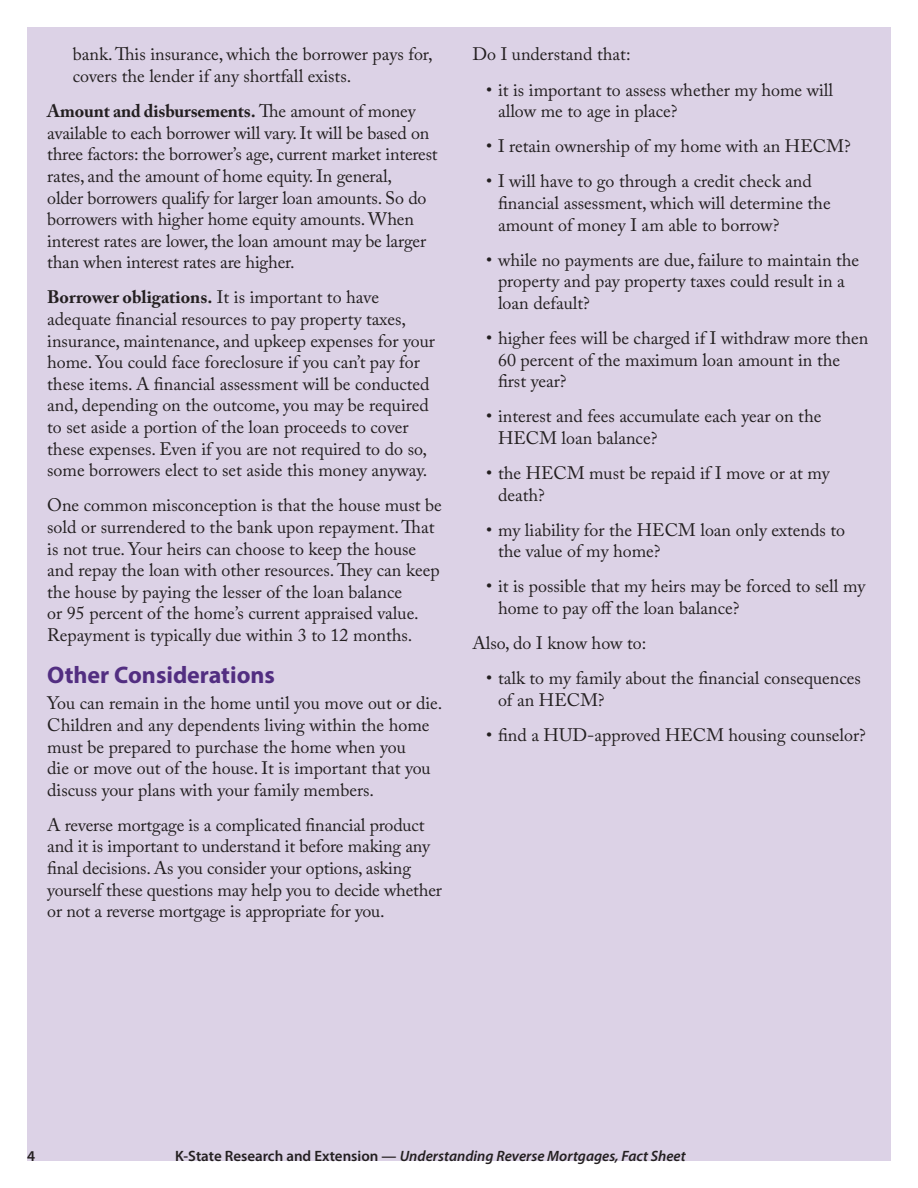
<style>
.page{position:relative;width:918px;height:1188px;background:#fff}
.page>*{position:absolute;margin:0;border:0;box-sizing:border-box;transform-origin:0 0}
.Headers{font:700 24px "Myriad Pro";color:#522e81}
.BodyText{font:18px/21.6px "Adobe Caslon Pro";color:#231f20}
.t1{font:italic 600 15px "Myriad Pro";color:#231f20}
.t2{font:600 15px "Myriad Pro";color:#231f20}
.s1{font-weight:700}
.s2{font-style:normal}
</style>
<div class="page">
<div style="left:27px;top:27px;width:864px;height:1134px;background:#dcd2e6"></div>
<p class="BodyText" style="left:73px;top:43px;width:361px">bank. This insurance, which the borrower pays for, covers the lender if any shortfall exists.</p>
<p class="BodyText" style="left:47px;top:100px;width:392px"><span class="s1">Amount and disbursements.</span> The amount of money available to each borrower will vary. It will be based on three factors: the borrower’s age, current market interest rates, and the amount of home equity. In general,<br>older borrowers qualify for larger loan amounts. So do borrowers with higher home equity amounts. When interest rates are lower, the loan amount may be larger than when interest rates are higher.</p>
<p class="BodyText" style="left:47px;top:286px;width:389px"><span class="s1">Borrower obligations.</span> It is important to have adequate financial resources to pay property taxes, insurance, maintenance, and upkeep expenses for your home. You could face foreclosure if you can’t pay for these items. A financial assessment will be conducted and, depending on the outcome, you may be required to set aside a portion of the loan proceeds to cover these expenses. Even if you are not required to do so, some borrowers elect to set aside this money anyway.</p>
<p class="BodyText" style="left:47px;top:494px;width:396px">One common misconception is that the house must be sold or surrendered to the bank upon repayment. That is not true. Your heirs can choose to keep the house and repay the loan with other resources. They can keep the house by paying the lesser of the loan balance<br>or 95 percent of the home’s current appraised value.<br>Repayment is typically due within 3 to 12 months.</p>
<p class="Headers" style="left:47px;top:660px;width:229px">Other Considerations</p>
<p class="BodyText" style="left:47px;top:692px;width:397px">You can remain in the home until you move out or die.<br>Children and any dependents living within the home must be prepared to purchase the home when you<br>die or move out of the house. It is important that you discuss your plans with your family members.</p>
<p class="BodyText" style="left:47px;top:814px;width:396px">A reverse mortgage is a complicated financial product and it is important to understand it before making any final decisions. As you consider your options, asking yourself these questions may help you to decide whether or not a reverse mortgage is appropriate for you.</p>
<p class="BodyText" style="left:472px;top:43px;width:160px">Do I understand that:</p>
<p class="BodyText" style="left:498px;top:79px;width:337px;text-indent:-12px">• it is important to assess whether my home will allow me to age in place?</p>
<p class="BodyText" style="left:486px;top:135px;width:366px">• I retain ownership of my home with an HECM?</p>
<p class="BodyText" style="left:498px;top:170px;width:334px;text-indent:-12px">• I will have to go through a credit check and financial assessment, which will determine the amount of money I am able to borrow?</p>
<p class="BodyText" style="left:498px;top:249px;width:363px;text-indent:-12px">• while no payments are due, failure to maintain the property and pay property taxes could result in a loan default?</p>
<p class="BodyText" style="left:498px;top:327px;width:372px;text-indent:-12px">• higher fees will be charged if I withdraw more then<br>60 percent of the maximum loan amount in the first year?</p>
<p class="BodyText" style="left:498px;top:405px;width:325px;text-indent:-12px">• interest and fees accumulate each year on the<br>HECM loan balance?</p>
<p class="BodyText" style="left:498px;top:462px;width:333px;text-indent:-12px">• the HECM must be repaid if I move or at my death?</p>
<p class="BodyText" style="left:498px;top:519px;width:349px;text-indent:-12px">• my liability for the HECM loan only extends to the value of my home?</p>
<p class="BodyText" style="left:498px;top:575px;width:369px;text-indent:-12px">• it is possible that my heirs may be forced to sell my home to pay off the loan balance?</p>
<p class="BodyText" style="left:472px;top:632px;width:175px">Also, do I know how to:</p>
<p class="BodyText" style="left:498px;top:667px;width:365px;text-indent:-12px">• talk to my family about the financial consequences of an HECM?</p>
<p class="BodyText" style="left:486px;top:724px;width:381px">• find a HUD-approved HECM housing counselor?</p>
<p class="t2" style="left:27px;top:1146px;width:10px">4</p>
<p class="t1" style="left:175px;top:1146px;width:512px"><span class="s2">K-State Research and Extension —</span> Understanding Reverse Mortgages, Fact Sheet</p>
</div>
